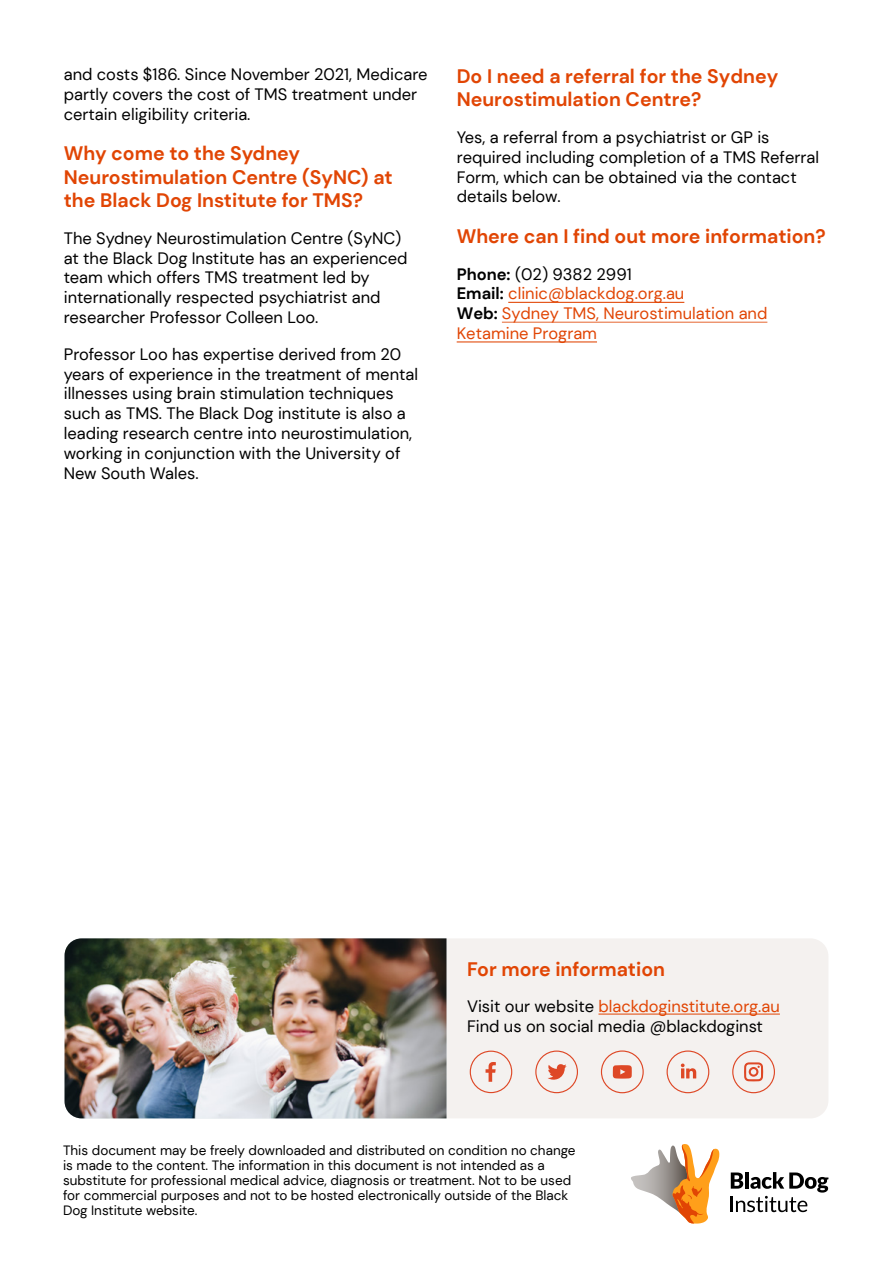
<style>
.page{position:relative;width:893px;height:1263px;background:#fff}
.page>*{position:absolute;margin:0;border:0;box-sizing:border-box;transform-origin:0 0}
.t1{font:700 19.5px/23.4px "DM Sans";color:#e14504}
.t2{font:16.5px/19.8px "DM Sans";color:#000}
.t3{font:16.5px/19.8px "DM Sans";color:#e14504}
.t4{font:13.5px/15px "DM Sans";color:#000}
.s1{font-weight:700;color:#000}
.s2{color:#000}
.s3{color:#e14504}
</style>
<div class="page">
<hr style="left:457px;top:342px;width:140px;height:1px;background:#e14504">
<hr style="left:502px;top:322px;width:265px;height:1px;background:#e14504">
<hr style="left:508px;top:302px;width:176px;height:1px;background:#e14504">
<svg style="left:731px;top:1172px;width:97px;height:40px"></svg>
<svg style="left:631px;top:1144px;width:88px;height:80px"></svg>
<div style="left:446px;top:938px;width:382px;height:180px;background:#f4f1ef"></div>
<hr style="left:598px;top:1014px;width:182px;height:1px;background:#e14504">
<div style="left:470px;top:1050px;width:42px;height:43px;border:1px solid #de4826;border-radius:50%"></div>
<svg style="left:485px;top:1062px;width:11px;height:20px"></svg>
<div style="left:535px;top:1050px;width:43px;height:43px;border:1px solid #de4826;border-radius:50%"></div>
<svg style="left:548px;top:1064px;width:19px;height:16px"></svg>
<div style="left:601px;top:1050px;width:43px;height:43px;border:1px solid #de4826;border-radius:50%"></div>
<svg style="left:613px;top:1065px;width:19px;height:13px"></svg>
<div style="left:667px;top:1050px;width:42px;height:43px;border:1px solid #de4826;border-radius:50%"></div>
<svg style="left:681px;top:1063px;width:15px;height:15px"></svg>
<div style="left:732px;top:1050px;width:43px;height:43px;border:1px solid #de4826;border-radius:50%"></div>
<svg style="left:744px;top:1062px;width:19px;height:19px"></svg>
<img style="left:65px;top:938px;width:381px;height:180px">
<p class="t2" style="left:64px;top:64px;width:365px">and costs $186. Since November 2021, Medicare partly covers the cost of TMS treatment under certain eligibility criteria.</p>
<p class="t1" style="left:64px;top:142px;width:330px">Why come to the Sydney<br>Neurostimulation Centre (SyNC) at the Black Dog Institute for TMS?</p>
<p class="t2" style="left:64px;top:228px;width:345px">The Sydney Neurostimulation Centre (SyNC) at the Black Dog Institute has an experienced team which offers TMS treatment led by internationally respected psychiatrist and researcher Professor Colleen Loo.</p>
<p class="t2" style="left:64px;top:344px;width:356px">Professor Loo has expertise derived from 20 years of experience in the treatment of mental illnesses using brain stimulation techniques such as TMS. The Black Dog institute is also a leading research centre into neurostimulation, working in conjunction with the University of New South Wales.</p>
<p class="t1" style="left:457px;top:64px;width:323px">Do I need a referral for the Sydney<br>Neurostimulation Centre?</p>
<p class="t2" style="left:457px;top:127px;width:364px">Yes, a referral from a psychiatrist or GP is required including completion of a TMS Referral Form, which can be obtained via the contact details below.</p>
<p class="t1" style="left:457px;top:224px;width:371px">Where can I find out more information?</p>
<p class="t3" style="left:457px;top:264px;width:312px"><span class="s1">Phone:</span> <span class="s2">(02) 9382 2991<br></span><span class="s1">Email:</span> clinic@blackdog.org.au<br><span class="s1">Web:</span> Sydney TMS, Neurostimulation and<br>Ketamine Program</p>
<p class="t1" style="left:467px;top:957px;width:200px">For more information</p>
<p class="t2" style="left:467px;top:997px;width:314px">Visit our website <span class="s3">blackdoginstitute.org.au<br></span>Find us on social media @blackdoginst</p>
<p class="t4" style="left:63px;top:1143px;width:514px">This document may be freely downloaded and distributed on condition no change is made to the content. The information in this document is not intended as a substitute for professional medical advice, diagnosis or treatment. Not to be used for commercial purposes and not to be hosted electronically outside of the Black Dog Institute website.</p>
</div>
